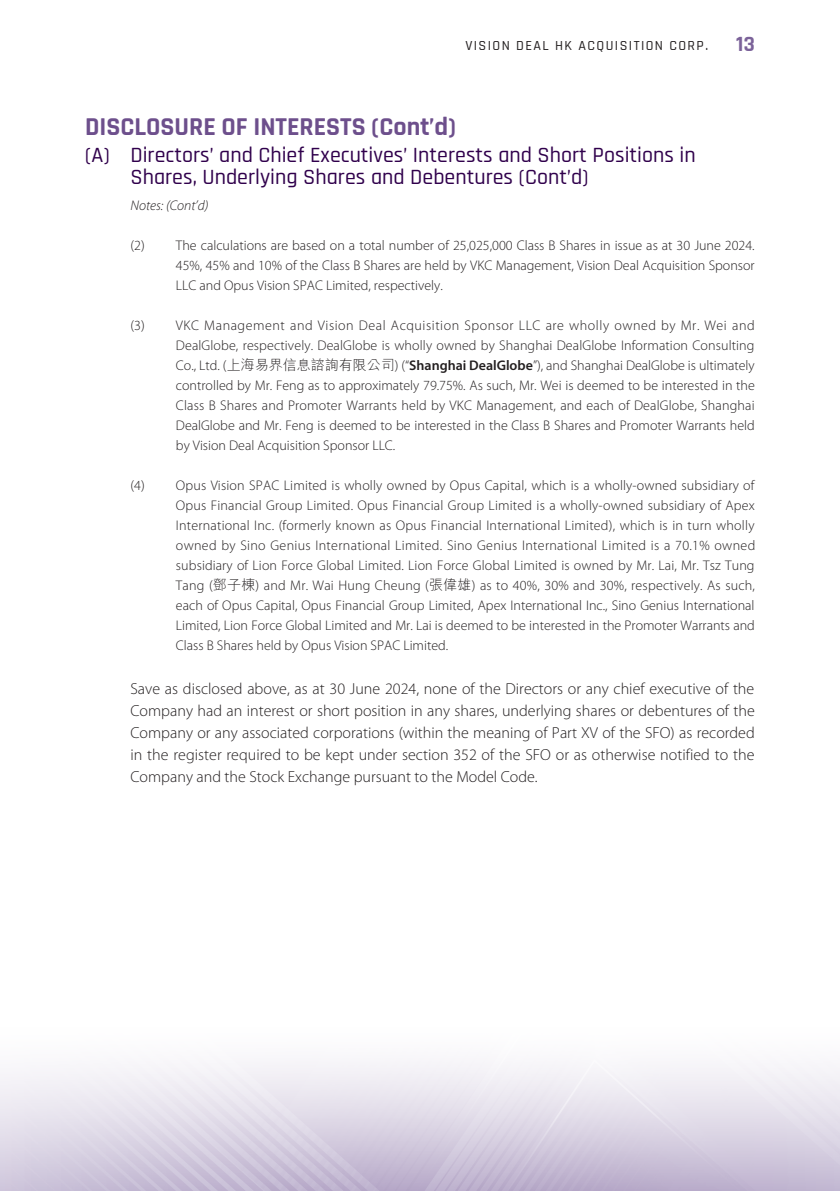
<style>
.page{position:relative;width:840px;height:1191px;background:#fff}
.page>*{position:absolute;margin:0;border:0;box-sizing:border-box;transform-origin:0 0}
._01_H1{font:700 26px "Rajdhani";color:#6d4f8c}
._02_H2{font:500 22px/22px "Rajdhani";color:#30004c}
.t1{font:700 22px "Rajdhani";color:#7b6299}
._00_txt{font:300 16px/22px "Myriad Pro";color:#231f20;text-align:justify}
._06_Notes{font:300 14px/20px "Myriad Pro";color:#231f20;text-align:justify}
.t2{font:500 14px "Rajdhani";letter-spacing:.1em;color:#231f20}
._06_Notes-2{font:italic 300 14px "Myriad Pro";color:#231f20}
.s1{font-family:"M Hei HK"}
.s2{font-weight:600}
</style>
<div class="page">
<p class="t2" style="left:465px;top:37px;width:244px">VISION DEAL HK ACQUISITION CORP.</p>
<h2 class="t1" style="left:735px;top:30px;width:20px">13</h2>
<p class="_01_H1" style="left:85px;top:111px;width:372px">DISCLOSURE OF INTERESTS (Cont’d)</p>
<p class="_02_H2" style="left:130px;top:145px;width:566px;text-indent:-45px">(A) Directors’ and Chief Executives’ Interests and Short Positions in<br>Shares, Underlying Shares and Debentures (Cont’d)</p>
<p class="_06_Notes-2" style="left:130px;top:197px;width:79px">Notes: (Cont’d)</p>
<p class="_06_Notes" style="left:176px;top:235px;width:580px;text-indent:-45px">(2) The calculations are based on a total number of 25,025,000 Class B Shares in issue as at 30 June 2024.<br>45%, 45% and 10% of the Class B Shares are held by VKC Management, Vision Deal Acquisition Sponsor LLC and Opus Vision SPAC Limited, respectively.</p>
<p class="_06_Notes" style="left:176px;top:315px;width:580px;text-indent:-45px">(3) VKC Management and Vision Deal Acquisition Sponsor LLC are wholly owned by Mr. Wei and DealGlobe, respectively. DealGlobe is wholly owned by Shanghai DealGlobe Information Consulting Co., Ltd. (<span class="s1">上海易界信息諮詢有限公司</span>) (“<span class="s2">Shanghai DealGlobe</span>”), and Shanghai DealGlobe is ultimately controlled by Mr. Feng as to approximately 79.75%. As such, Mr. Wei is deemed to be interested in the Class B Shares and Promoter Warrants held by VKC Management, and each of DealGlobe, Shanghai DealGlobe and Mr. Feng is deemed to be interested in the Class B Shares and Promoter Warrants held by Vision Deal Acquisition Sponsor LLC.</p>
<p class="_06_Notes" style="left:176px;top:475px;width:580px;text-indent:-45px">(4) Opus Vision SPAC Limited is wholly owned by Opus Capital, which is a wholly-owned subsidiary of Opus Financial Group Limited. Opus Financial Group Limited is a wholly-owned subsidiary of Apex International Inc. (formerly known as Opus Financial International Limited), which is in turn wholly owned by Sino Genius International Limited. Sino Genius International Limited is a 70.1% owned subsidiary of Lion Force Global Limited. Lion Force Global Limited is owned by Mr. Lai, Mr. Tsz Tung Tang (<span class="s1">鄧子棟</span>) and Mr. Wai Hung Cheung (<span class="s1">張偉雄</span>) as to 40%, 30% and 30%, respectively. As such, each of Opus Capital, Opus Financial Group Limited, Apex International Inc., Sino Genius International Limited, Lion Force Global Limited and Mr. Lai is deemed to be interested in the Promoter Warrants and Class B Shares held by Opus Vision SPAC Limited.</p>
<p class="_00_txt" style="left:130px;top:678px;width:625px">Save as disclosed above, as at 30 June 2024, none of the Directors or any chief executive of the Company had an interest or short position in any shares, underlying shares or debentures of the Company or any associated corporations (within the meaning of Part XV of the SFO) as recorded in the register required to be kept under section 352 of the SFO or as otherwise notified to the Company and the Stock Exchange pursuant to the Model Code.</p>
</div>
